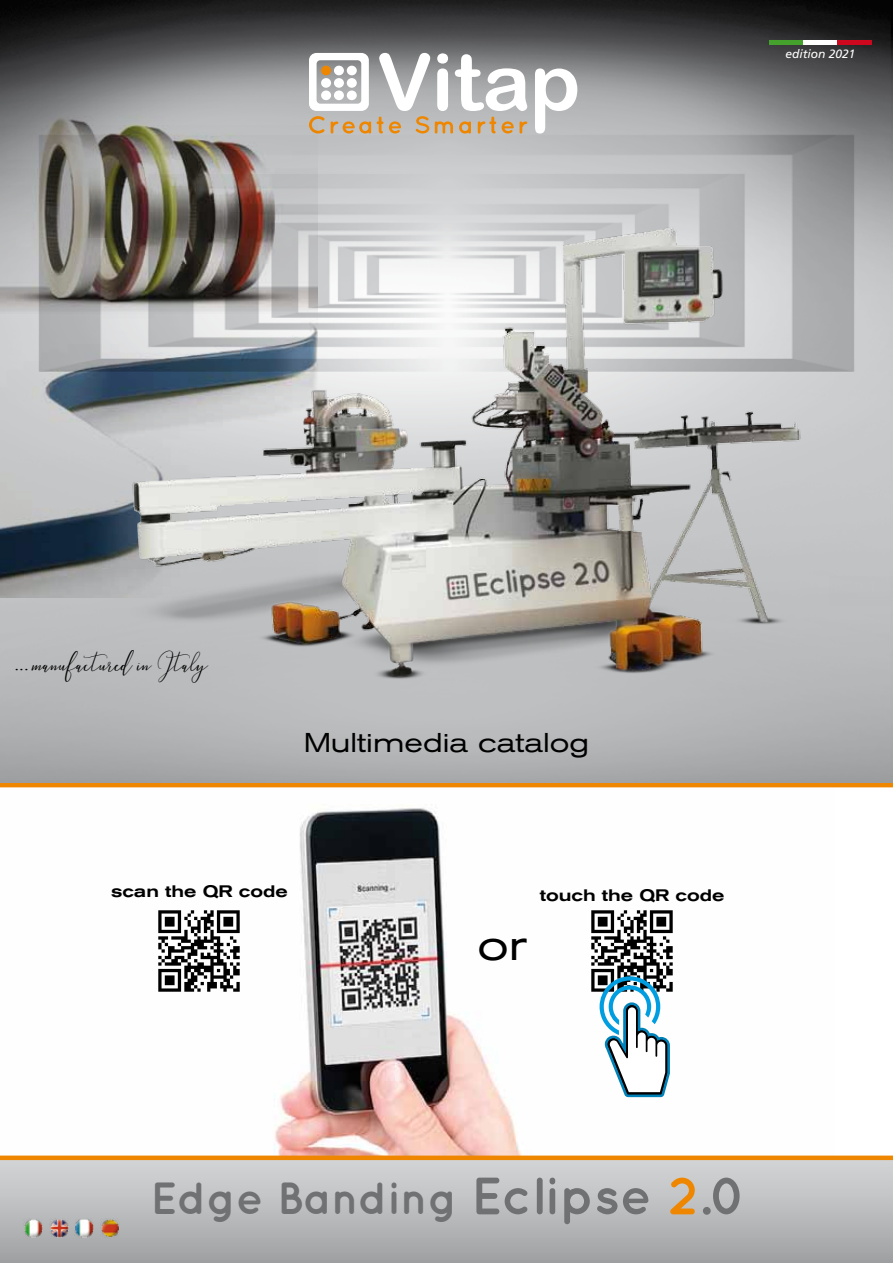
<style>
.page{position:relative;width:893px;height:1263px;background:#fff}
.page>*{position:absolute;margin:0;border:0;box-sizing:border-box;transform-origin:0 0}
.t1{font:700 45px "Quicksand";color:#707172}
.t2{font:expanded 42.9px "Akzidenz Grotesk BE";color:#000}
.t3{font:34.05px "Love Hewits";color:#000}
.t4{font:expanded 27px "Akzidenz Grotesk BE";color:#000}
.t5{font:18.9px "Times New Roman";color:#000}
.t6{font:500 expanded 16.5px "Akzidenz Grotesk BQ";color:#000}
.t7{font:italic 12px "Frutiger";color:#fff}
.s1{font-size:52.5px}
.s2{font-size:52.5px;color:#ef8600}
</style>
<div class="page">
<svg style="left:0;top:1160px;width:893px;height:103px;background:#babbbd"></svg>
<img style="left:0;top:787px;width:834px;height:368px">
<img style="left:142px;top:894px;width:113px;height:113px">
<img style="left:576px;top:894px;width:113px;height:113px">
<svg style="left:600px;top:976px;width:70px;height:121px"></svg>
<hr style="left:0;top:783px;width:893px;height:4px;background:#ef8600">
<img style="left:0;top:0;width:893px;height:783px">
<div style="left:769px;top:40px;width:34px;height:5px;background:#44a12b"></div>
<div style="left:803px;top:40px;width:34px;height:5px;background:#fff"></div>
<div style="left:837px;top:40px;width:34px;height:5px;background:#cd071e"></div>
<svg style="left:535px;top:68px;width:42px;height:66px"></svg>
<svg style="left:309px;top:53px;width:62px;height:81px"></svg>
<svg style="left:377px;top:53px;width:150px;height:81px"></svg>
<img style="left:0;top:313px;width:100px;height:284px">
<img style="left:0;top:100px;width:317px;height:213px">
<img style="left:24px;top:1218px;width:19px;height:19px">
<img style="left:49px;top:1218px;width:19px;height:19px">
<img style="left:75px;top:1218px;width:19px;height:19px">
<img style="left:100px;top:1218px;width:19px;height:19px">
<div style="left:0;top:1155px;width:893px;height:5px;background:#ef8600"></div>
<img style="left:100px;top:204px;width:735px;height:498px">
<p class="t7" style="left:785px;top:47px;width:72px">edition 2021</p>
<h3 class="t3" style="left:33px;top:649px;width:177px">manufactured in Italy</h3>
<p class="t5" style="left:15px;top:650px;width:16px">...</p>
<h3 class="t4" style="left:304px;top:727px;width:287px">Multimedia catalog</h3>
<p class="t6" style="left:111px;top:882px;width:179px">scan the QR code</p>
<p class="t6" style="left:540px;top:885px;width:186px">touch the QR code</p>
<h2 class="t2" style="left:477px;top:920px;width:51px">or</h2>
<h1 class="t1" style="left:150px;top:1171px;width:598px">Edge Banding <span class="s1">Eclipse</span> <span class="s2">2</span><span class="s1">.0</span></h1>
</div>
